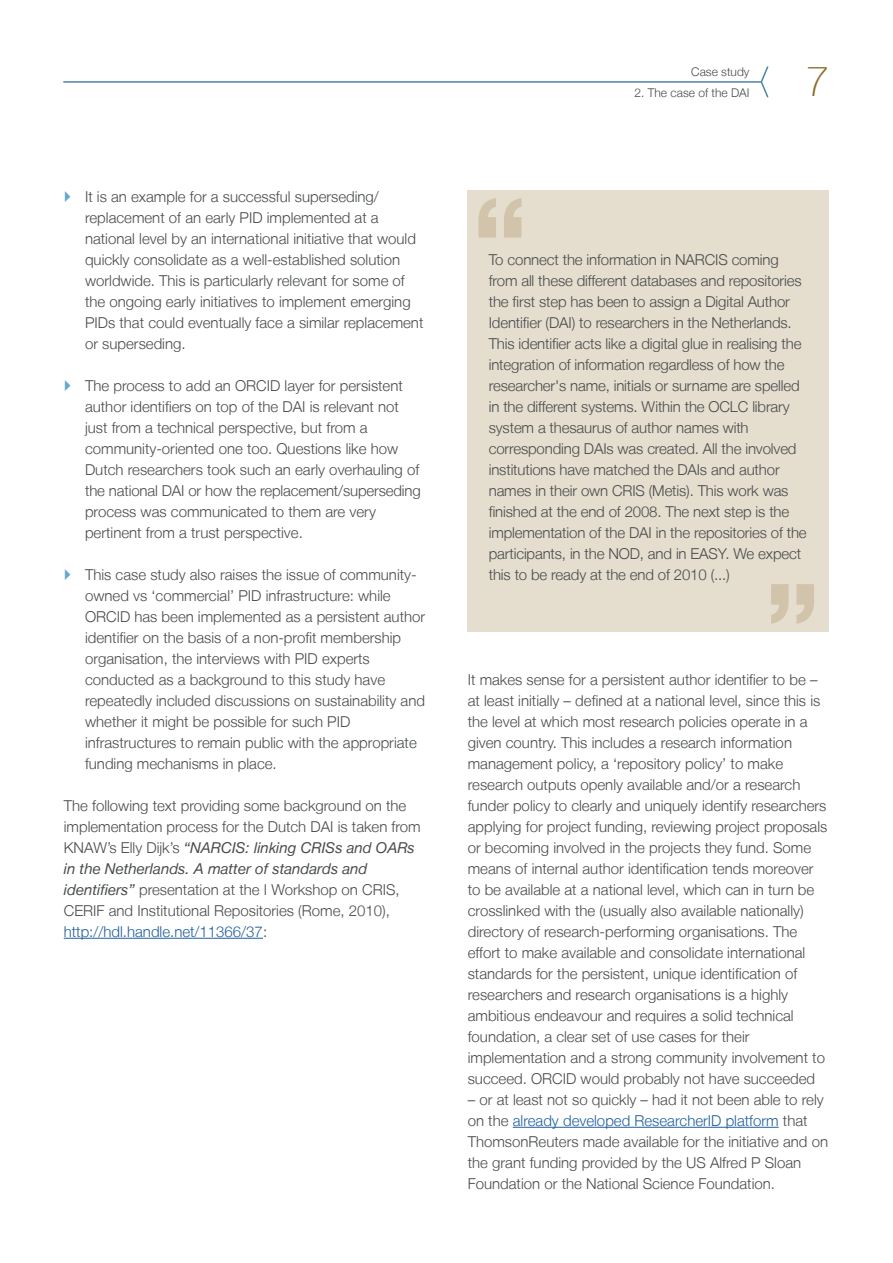
<style>
.page{position:relative;width:893px;height:1263px;background:#fff}
.page>*{position:absolute;margin:0;border:0;box-sizing:border-box;transform-origin:0 0}
.t1{font:100 42px "Helvetica Neue LT";color:#8a6d2a}
.Unordered_List_LV_I{font:300 15px/21px "Helvetica Neue LT";color:#484b4c}
.t2{font:300 12px "Helvetica Neue LT";color:#484b4c}
.s1{font-weight:400;font-style:italic}
.s2{color:#215e9e}
</style>
<div class="page">
<hr style="left:64px;top:938px;width:199px;height:1px;background:#215e9e">
<hr style="left:513px;top:1127px;width:266px;height:1px;background:#215e9e">
<div style="left:468px;top:190px;width:361px;height:441px;background:#e5ddce"></div>
<svg style="left:478px;top:198px;width:43px;height:40px"></svg>
<svg style="left:771px;top:584px;width:43px;height:40px"></svg>
<hr style="left:64px;top:81px;width:697px;height:2px;background:#4e85a4">
<svg style="left:760px;top:66px;width:9px;height:32px"></svg>
<p class="Unordered_List_LV_I" style="left:85px;top:185px;width:340px">It is an example for a successful superseding/ replacement of an early PID implemented at a national level by an international initiative that would quickly consolidate as a well-established solution worldwide. This is particularly relevant for some of the ongoing early initiatives to implement emerging PIDs that could eventually face a similar replacement or superseding.</p>
<p class="Unordered_List_LV_I" style="left:85px;top:374px;width:337px">The process to add an ORCID layer for persistent author identifiers on top of the DAI is relevant not just from a technical perspective, but from a community-oriented one too. Questions like how Dutch researchers took such an early overhauling of the national DAI or how the replacement/superseding process was communicated to them are very pertinent from a trust perspective.</p>
<p class="Unordered_List_LV_I" style="left:85px;top:563px;width:342px">This case study also raises the issue of community&shy;owned vs ‘commercial’ PID infrastructure: while ORCID has been implemented as a persistent author identifier on the basis of a non-profit membership organisation, the interviews with PID experts conducted as a background to this study have repeatedly included discussions on sustainability and whether it might be possible for such PID infrastructures to remain public with the appropriate funding mechanisms in place.</p>
<p class="Unordered_List_LV_I" style="left:64px;top:794px;width:358px">The following text providing some background on the implementation process for the Dutch DAI is taken from KNAW’s Elly Dijk’s <span class="s1">“NARCIS: linking CRISs and OARs in the Netherlands. A matter of standards and identifiers”</span> presentation at the I Workshop on CRIS, CERIF and Institutional Repositories (Rome, 2010), <span class="s2">http://hdl.handle.net/11366/37</span>:</p>
<p class="t2" style="left:691px;top:64px;width:60px">Case study</p>
<p class="t2" style="left:634px;top:85px;width:116px">2. The case of the DAI</p>
<h1 class="t1" style="left:806px;top:57px;width:25px">7</h1>
<p class="Unordered_List_LV_I" style="left:489px;top:248px;width:319px">To connect the information in NARCIS coming from all these different databases and repositories the first step has been to assign a Digital Author Identifier (DAI) to researchers in the Netherlands.<br>This identifier acts like a digital glue in realising the integration of information regardless of how the researcher's name, initials or surname are spelled in the different systems. Within the OCLC library system a thesaurus of author names with corresponding DAIs was created. All the involved institutions have matched the DAIs and author names in their own CRIS (Metis). This work was finished at the end of 2008. The next step is the implementation of the DAI in the repositories of the participants, in the NOD, and in EASY. We expect this to be ready at the end of 2010 (...)</p>
<p class="Unordered_List_LV_I" style="left:468px;top:668px;width:361px">It makes sense for a persistent author identifier to be – at least initially – defined at a national level, since this is the level at which most research policies operate in a given country. This includes a research information management policy, a ‘repository policy’ to make research outputs openly available and/or a research funder policy to clearly and uniquely identify researchers applying for project funding, reviewing project proposals or becoming involved in the projects they fund. Some means of internal author identification tends moreover to be available at a national level, which can in turn be crosslinked with the (usually also available nationally) directory of research-performing organisations. The effort to make available and consolidate international standards for the persistent, unique identification of researchers and research organisations is a highly ambitious endeavour and requires a solid technical foundation, a clear set of use cases for their implementation and a strong community involvement to succeed. ORCID would probably not have succeeded</p>
<p class="Unordered_List_LV_I" style="left:468px;top:1088px;width:362px">– or at least not so quickly – had it not been able to rely on the <span class="s2">already developed ResearcherID platform</span> that ThomsonReuters made available for the initiative and on the grant funding provided by the US Alfred P Sloan Foundation or the National Science Foundation.</p>
</div>
